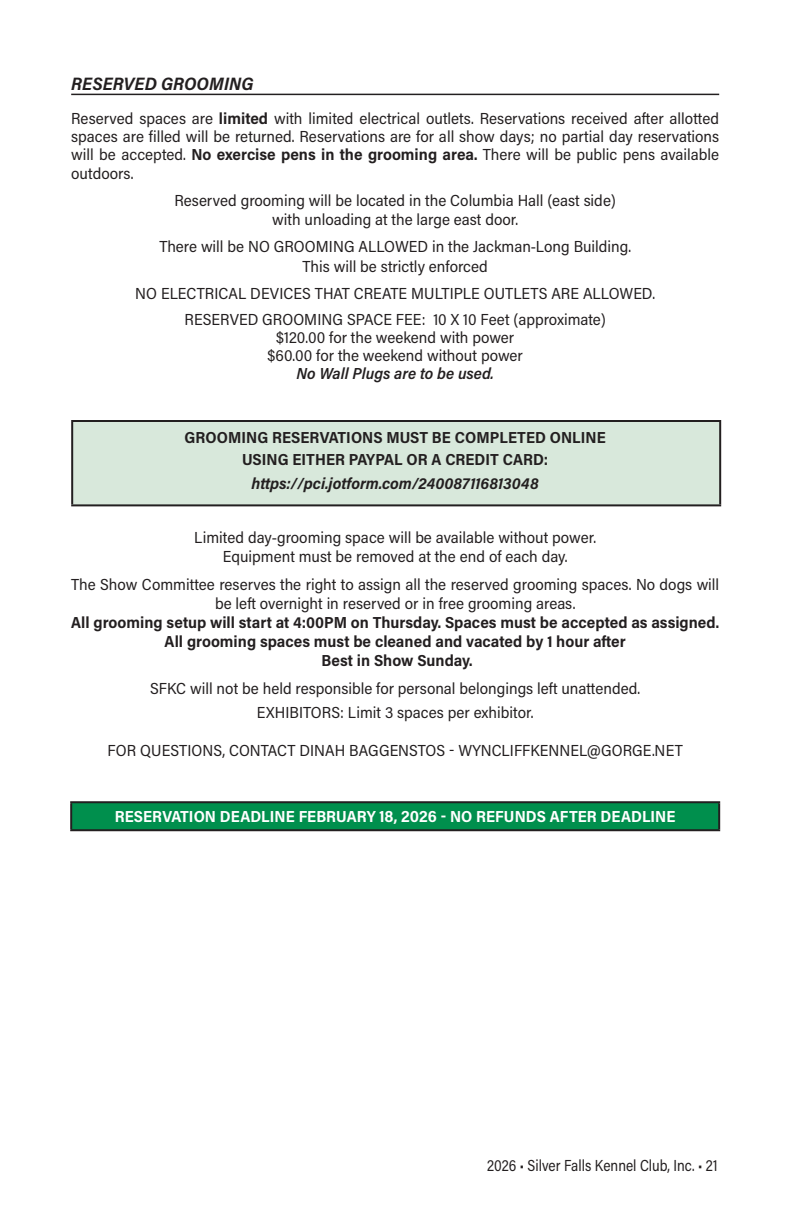
<style>
.page{position:relative;width:792px;height:1224px;background:#fff}
.page>*{position:absolute;margin:0;border:0;box-sizing:border-box;transform-origin:0 0}
.PLHeaders{font:italic 700 18px "Acumin Pro Semi Cond";color:#231f20}
.MainText27{font:16px/19.2px "Acumin Pro Semi Cond";color:#231f20;text-align:center}
.MainText27-2{font:700 16px/22px "Acumin Pro Semi Cond";color:#231f20;text-align:center}
.MainText13{font:700 16px "Acumin Pro Semi Cond";letter-spacing:.005em;color:#fff}
.MainText27-3{font:italic 700 16px "Acumin Pro Semi Cond";color:#231f20}
.MainText27-4{font:16px "Acumin Pro Semi Cond";color:#231f20;scale:.9 1}
.MainText27-5{font:italic 600 16px "Acumin Pro Semi Cond";color:#231f20}
.s1{font-weight:700}
</style>
<div class="page">
<div style="left:72px;top:421px;width:648px;height:84px;background:#d8e8db"></div>
<hr style="left:71px;top:420px;width:650px;height:2px;background:#231f20">
<hr style="left:71px;top:422px;width:2px;height:82px;background:#231f20">
<hr style="left:719px;top:422px;width:2px;height:82px;background:#231f20">
<hr style="left:71px;top:504px;width:650px;height:2px;background:#231f20">
<hr style="left:71px;top:94px;width:648px;height:1px;background:#231f20">
<div style="left:71px;top:802px;width:648px;height:28px;background:#008f4d"></div>
<hr style="left:70px;top:801px;width:650px;height:2px;background:#231f20">
<hr style="left:70px;top:803px;width:2px;height:26px;background:#231f20">
<hr style="left:718px;top:803px;width:2px;height:26px;background:#231f20">
<hr style="left:70px;top:829px;width:650px;height:2px;background:#231f20">
<p class="PLHeaders" style="left:71px;top:71px;width:184px">RESERVED GROOMING</p>
<p class="MainText27" style="left:71px;top:108px;width:650px;line-height:18.4px;text-align:justify">Reserved spaces are <span class="s1">limited</span> with limited electrical outlets. Reservations received after allotted spaces are filled will be returned. Reservations are for all show days; no partial day reservations will be accepted. <span class="s1">No exercise pens in the grooming area.</span> There will be public pens available outdoors.</p>
<p class="MainText27" style="left:174px;top:190px;width:443px">Reserved grooming will be located in the Columbia Hall (east side) with unloading at the large east door.</p>
<p class="MainText27" style="left:159px;top:237px;width:473px">There will be NO GROOMING ALLOWED in the Jackman-Long Building.<br>This will be strictly enforced</p>
<p class="MainText27" style="left:135px;top:283px;width:521px">NO ELECTRICAL DEVICES THAT CREATE MULTIPLE OUTLETS ARE ALLOWED.</p>
<p class="MainText27" style="left:185px;top:309px;width:423px">RESERVED GROOMING SPACE FEE: 10 X 10 Feet (approximate)</p>
<p class="MainText27" style="left:276px;top:327px;width:240px">$120.00 for the weekend with power</p>
<p class="MainText27" style="left:268px;top:345px;width:257px">$60.00 for the weekend without power</p>
<p class="MainText27-5" style="left:296px;top:362px;width:199px">No Wall Plugs are to be used.</p>
<p class="MainText27-2" style="left:185px;top:426px;width:423px">GROOMING RESERVATIONS MUST BE COMPLETED ONLINE<br>USING EITHER PAYPAL OR A CREDIT CARD:</p>
<p class="MainText27-3" style="left:252px;top:472px;width:289px">https://pci.jotform.com/240087116813048</p>
<p class="MainText27" style="left:194px;top:527px;width:403px">Limited day-grooming space will be available without power.<br>Equipment must be removed at the end of each day.</p>
<p class="MainText27" style="left:71px;top:574px;width:650px">The Show Committee reserves the right to assign all the reserved grooming spaces. No dogs will be left overnight in reserved or in free grooming areas.</p>
<p class="MainText27-2" style="left:71px;top:612px;width:649px;line-height:19.2px">All grooming setup will start at 4:00PM on Thursday. Spaces must be accepted as assigned.<br>All grooming spaces must be cleaned and vacated by 1 hour after</p>
<p class="MainText27-2" style="left:322px;top:649px;width:152px">Best in Show Sunday.</p>
<p class="MainText27" style="left:150px;top:678px;width:491px">SFKC will not be held responsible for personal belongings left unattended.</p>
<p class="MainText27" style="left:257px;top:702px;width:278px">EXHIBITORS: Limit 3 spaces per exhibitor.</p>
<p class="MainText27" style="left:108px;top:740px;width:577px">FOR QUESTIONS, CONTACT DINAH BAGGENSTOS - WYNCLIFFKENNEL@GORGE.NET</p>
<p class="MainText13" style="left:115px;top:805px;width:562px">RESERVATION DEADLINE FEBRUARY 18, 2026 - NO REFUNDS AFTER DEADLINE</p>
<p class="MainText27-4" style="left:487px;top:1154px;width:258px">2026 • Silver Falls Kennel Club, Inc. • 21</p>
</div>
